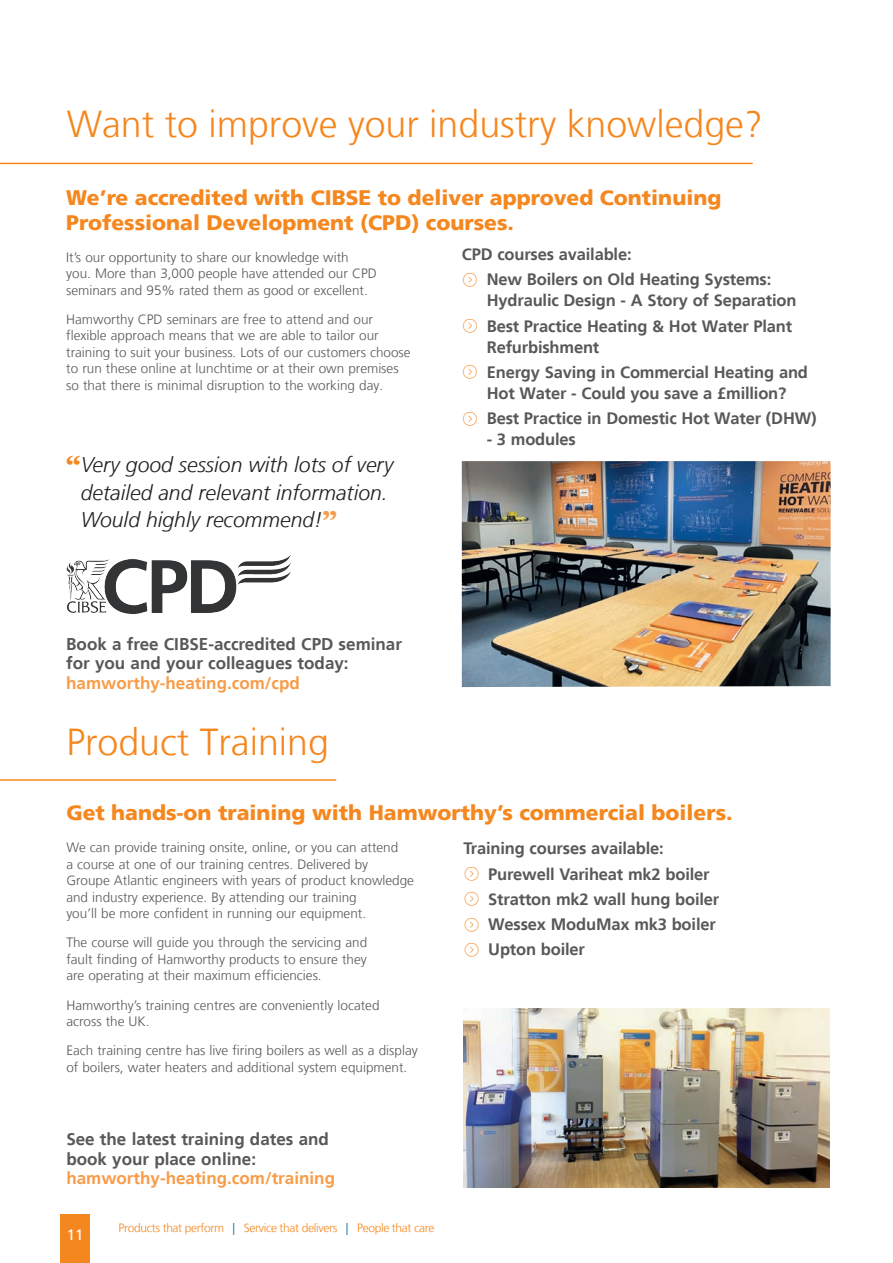
<style>
.page{position:relative;width:893px;height:1263px;background:#fff}
.page>*{position:absolute;margin:0;border:0;box-sizing:border-box;transform-origin:0 0}
.t1{font:300 37.5px "Frutiger LT";color:#f5871f}
.t2{font:italic 300 21.15px/27.5px "Frutiger LT";color:#231f20}
.t3{font:900 21px/25.2px "Frutiger LT";color:#f5871f}
.t4{font:700 17.1px/19.5px "Frutiger LT";color:#57585a}
.t5{font:700 17.1px "Frutiger LT";color:#f89c48}
.t6{font:700 16.5px/25.2px "Frutiger LT";letter-spacing:-.01em;color:#57585a}
.t7{font:15px "Frutiger LT";color:#fff}
.t8{font:300 13.5px/16.5px "Frutiger LT";color:#57585a}
.t9{font:300 12px "Frutiger LT";letter-spacing:-.03em;color:#f5871f}
.s1{font-family:"Corundum Text Bold SC";font-weight:400;font-style:normal;font-size:29.4px;color:#f5871f}
.s2{font-family:"Corundum Text Bold SC";font-weight:400;font-style:normal;font-size:29.4px;color:#f89c48}
.s3{color:#0065a6}
</style>
<div class="page">
<img style="left:463px;top:1009px;width:366px;height:179px">
<hr style="left:0;top:779px;width:336px;height:2px;background:#f5871f">
<hr style="left:0;top:163px;width:753px;height:1px;background:#f5871f">
<img style="left:462px;top:461px;width:369px;height:226px">
<img style="left:66px;top:555px;width:225px;height:59px">
<div style="left:60px;top:1215px;width:30px;height:48px;background:#f5871f"></div>
<h1 class="t1" style="left:67px;top:102px;width:697px">Want to improve your industry knowledge?</h1>
<h3 class="t3" style="left:66px;top:185px;width:657px">We’re accredited with CIBSE to deliver approved Continuing<br>Professional Development (CPD) courses.</h3>
<p class="t8" style="left:66px;top:249px;width:312px">It’s our opportunity to share our knowledge with<br>you. More than 3,000 people have attended our CPD seminars and 95% rated them as good or excellent.</p>
<p class="t8" style="left:66px;top:311px;width:346px">Hamworthy CPD seminars are free to attend and our flexible approach means that we are able to tailor our training to suit your business. Lots of our customers choose to run these online at lunchtime or at their own premises so that there is minimal disruption to the working day.</p>
<h2 class="t2" style="left:81px;top:451px;width:314px;text-indent:-15px"><span class="s1">“</span>Very good session with lots of very detailed and relevant information.<br>Would highly recommend!<span class="s2">”</span></h2>
<p class="t4" style="left:66px;top:634px;width:337px">Book a free CIBSE-accredited CPD seminar for you and your colleagues today:</p>
<p class="t5" style="left:66px;top:673px;width:235px">hamworthy-heating.com/cpd</p>
<h1 class="t1" style="left:66px;top:721px;width:264px">Product Training</h1>
<p class="t6" style="left:487px;top:242px;width:286px;text-indent:-25px">CPD courses available:<br>New Boilers on Old Heating Systems:</p>
<p class="t6" style="left:487px;top:288px;width:311px">Hydraulic Design - A Story of Separation<br>Best Practice Heating &amp; Hot Water Plant</p>
<p class="t6" style="left:487px;top:334px;width:323px">Refurbishment<br>Energy Saving in Commercial Heating and</p>
<p class="t6" style="left:487px;top:381px;width:331px">Hot Water - Could you save a £million?<br>Best Practice in Domestic Hot Water (DHW)</p>
<p class="t6" style="left:487px;top:427px;width:91px">- 3 modules</p>
<h3 class="t3" style="left:66px;top:800px;width:668px">Get hands-on training with Hamworthy’s commercial boilers.</h3>
<p class="t8" style="left:66px;top:839px;width:349px">We can provide training onsite, online, or you can attend<br>a course at one of our training centres. Delivered by Groupe Atlantic engineers with years of product knowledge and industry experience. By attending our training<br>you’ll be more confident in running our equipment.</p>
<p class="t8" style="left:66px;top:934px;width:302px;text-align:justify">The course will guide you through the servicing and fault finding of Hamworthy products to ensure they are operating at their maximum efficiencies.</p>
<p class="t8" style="left:66px;top:997px;width:315px">Hamworthy’s training centres are conveniently located across the UK.</p>
<p class="t8" style="left:66px;top:1042px;width:353px">Each training centre has live firing boilers as well as a display of boilers, water heaters and additional system equipment.</p>
<p class="t6" style="left:488px;top:836px;width:233px;text-indent:-25px">Training courses available:<br>Purewell Variheat mk2 boiler<br>Stratton mk2 wall hung boiler<br>Wessex ModuMax mk3 boiler<br>Upton boiler</p>
<p class="t4" style="left:66px;top:1130px;width:264px">See the latest training dates and book your place online:</p>
<p class="t5" style="left:66px;top:1168px;width:270px">hamworthy-heating.com/training</p>
<p class="t7" style="left:67px;top:1226px;width:18px">11</p>
<p class="t9" style="left:119px;top:1221px;width:317px">Products that perform <span class="s3">|</span> Service that delivers <span class="s3">|</span> People that care</p>
</div>
